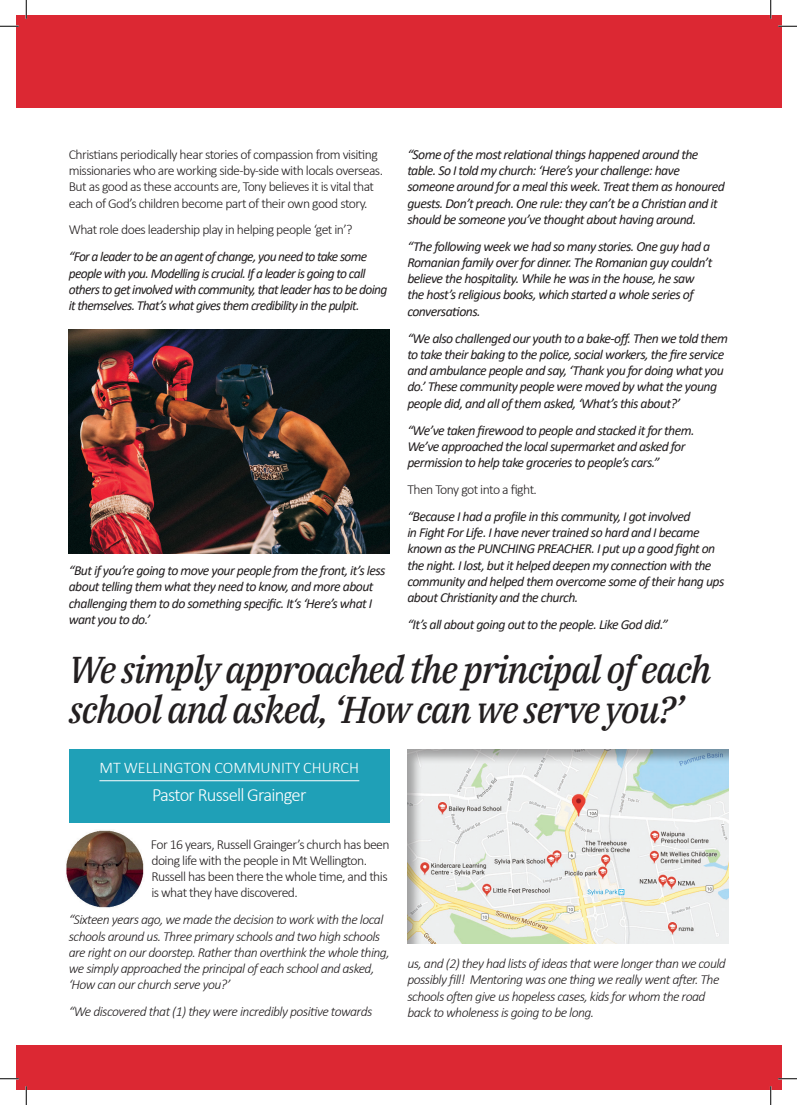
<style>
.page{position:relative;width:797px;height:1105px;background:#fff}
.page>*{position:absolute;margin:0;border:0;box-sizing:border-box;transform-origin:0 0}
.t1{font:italic 37.5px/40px "IBM Plex Serif Text";letter-spacing:-.04em;color:#231f20}
.t2{font:300 18.75px "Calibri";letter-spacing:-.04em;color:#fff}
.t3{font:300 16.25px "Calibri";color:#fff}
.t4{font:italic 13.75px/16.2px "Calibri";letter-spacing:-.04em;color:#231f20}
.t5{font:italic 300 13.75px/16.2px "Calibri";letter-spacing:-.04em;color:#231f20}
.t6{font:300 13.75px/16.2px "Calibri";letter-spacing:-.04em;color:#231f20}
</style>
<div class="page">
<div style="left:16px;top:16px;width:765px;height:92px;background:#dc2833"></div>
<div style="left:16px;top:1045px;width:765px;height:44px;background:#dc2833"></div>
<img style="left:69px;top:329px;width:320px;height:225px">
<div style="left:69px;top:749px;width:320px;height:73px;background:#1fa0b7"></div>
<hr style="left:99px;top:780px;width:260px;height:1px;background:#fff">
<img style="left:66px;top:830px;width:78px;height:78px">
<div style="left:407px;top:748px;width:323px;height:197px;background:#231f20;opacity:.37"></div>
<svg style="left:0;top:25px;width:19px;height:2px"></svg>
<svg style="left:778px;top:25px;width:19px;height:2px"></svg>
<svg style="left:0;top:1078px;width:19px;height:1px"></svg>
<svg style="left:778px;top:1078px;width:19px;height:1px"></svg>
<svg style="left:25px;top:0;width:2px;height:19px"></svg>
<svg style="left:25px;top:1086px;width:2px;height:19px"></svg>
<svg style="left:770px;top:0;width:1px;height:19px"></svg>
<svg style="left:770px;top:1086px;width:1px;height:19px"></svg>
<p class="t6" style="left:69px;top:146px;width:316px">Christians periodically hear stories of compassion from visiting missionaries who are working side-by-side with locals overseas.<br>But as good as these accounts are, Tony believes it is vital that each of God’s children become part of their own good story.</p>
<p class="t6" style="left:69px;top:222px;width:285px">What role does leadership play in helping people ‘get in’?</p>
<p class="t4" style="left:69px;top:248px;width:320px">“For a leader to be an agent of change, you need to take some people with you. Modelling is crucial. If a leader is going to call others to get involved with community, that leader has to be doing it themselves. That’s what gives them credibility in the pulpit.</p>
<p class="t4" style="left:407px;top:146px;width:319px">“Some of the most relational things happened around the table. So I told my church: ‘Here’s your challenge: have someone around for a meal this week. Treat them as honoured guests. Don’t preach. One rule: they can’t be a Christian and it should be someone you’ve thought about having around.</p>
<p class="t4" style="left:407px;top:237px;width:306px">“The following week we had so many stories. One guy had a Romanian family over for dinner. The Romanian guy couldn’t believe the hospitality. While he was in the house, he saw the host’s religious books, which started a whole series of conversations.</p>
<p class="t4" style="left:407px;top:329px;width:322px">“We also challenged our youth to a bake-off. Then we told them to take their baking to the police, social workers, the fire service and ambulance people and say, ‘Thank you for doing what you do.’ These community people were moved by what the young people did, and all of them asked, ‘What’s this about?’</p>
<p class="t4" style="left:407px;top:421px;width:289px">“We’ve taken firewood to people and stacked it for them.<br>We’ve approached the local supermarket and asked for permission to help take groceries to people’s cars.”</p>
<p class="t6" style="left:407px;top:481px;width:131px">Then Tony got into a fight.</p>
<p class="t4" style="left:407px;top:507px;width:318px">“Because I had a profile in this community, I got involved<br>in Fight For Life. I have never trained so hard and I became known as the PUNCHING PREACHER. I put up a good fight on the night. I lost, but it helped deepen my connection with the community and helped them overcome some of their hang ups about Christianity and the church.</p>
<p class="t4" style="left:407px;top:616px;width:262px">“It’s all about going out to the people. Like God did.”</p>
<h1 class="t1" style="left:69px;top:646px;width:644px">We simply approached the principal of each school and asked, ‘How can we serve you?’</h1>
<p class="t3" style="left:99px;top:758px;width:261px">MT WELLINGTON COMMUNITY CHURCH</p>
<h2 class="t2" style="left:152px;top:783px;width:156px">Pastor Russell Grainger</h2>
<p class="t6" style="left:151px;top:836px;width:240px">For 16 years, Russell Grainger’s church has been doing life with the people in Mt Wellington.<br>Russell has been there the whole time, and this is what they have discovered.</p>
<p class="t5" style="left:69px;top:911px;width:322px">“Sixteen years ago, we made the decision to work with the local schools around us. Three primary schools and two high schools are right on our doorstep. Rather than overthink the whole thing, we simply approached the principal of each school and asked, ‘How can our church serve you?’</p>
<p class="t5" style="left:69px;top:1003px;width:305px">“We discovered that (1) they were incredibly positive towards</p>
<p class="t4" style="left:69px;top:562px;width:318px">“But if you’re going to move your people from the front, it’s less about telling them what they need to know, and more about challenging them to do something specific. It‘s ‘Here’s what I want you to do.’</p>
<p class="t5" style="left:407px;top:955px;width:320px">us, and (2) they had lists of ideas that were longer than we could possibly fill! Mentoring was one thing we really went after. The schools often give us hopeless cases, kids for whom the road back to wholeness is going to be long.</p>
</div>
